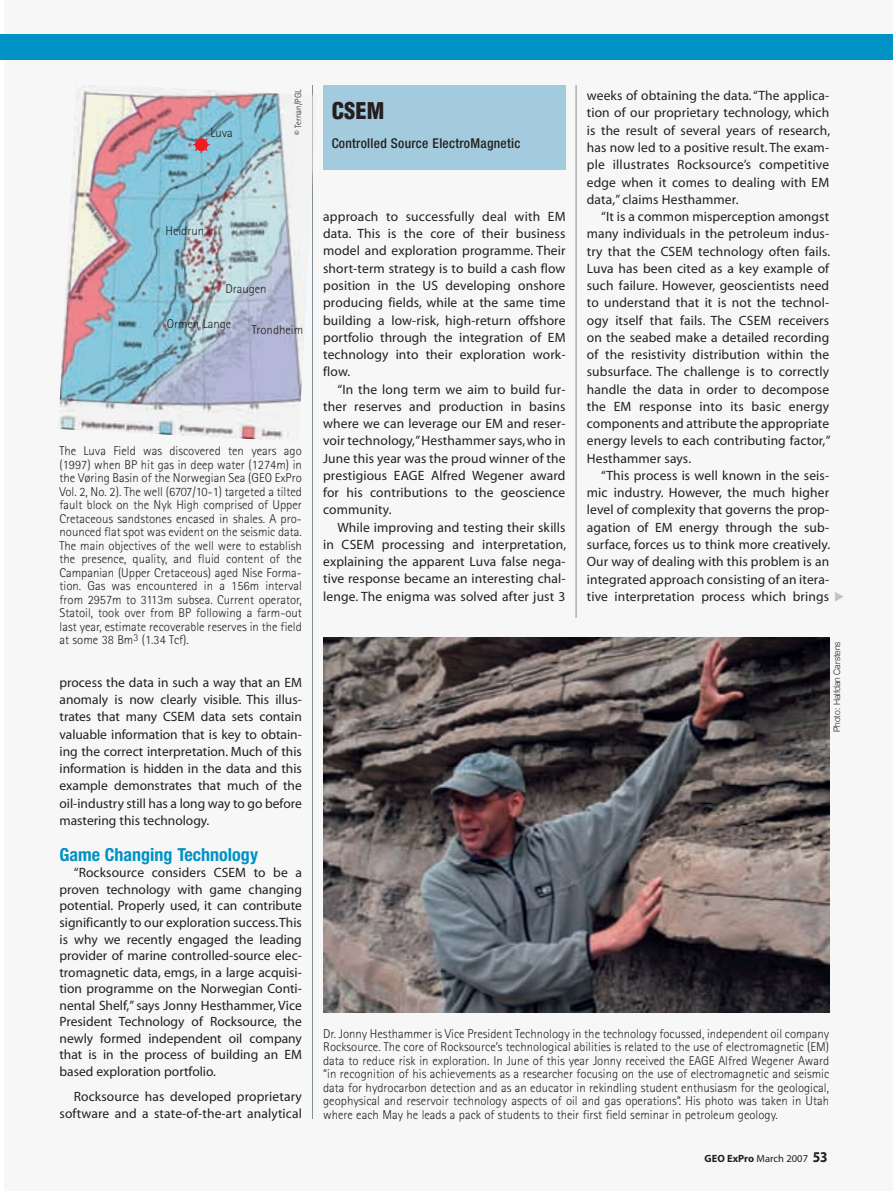
<style>
.page{position:relative;width:893px;height:1191px;background:#fff}
.page>*{position:absolute;margin:0;border:0;box-sizing:border-box;transform-origin:0 0}
.t1{font:900 condensed 22.5px "Helvetica";color:#231f20}
.t2{font:700 condensed 18px "Helvetica Neue LT Std";color:#0092c4}
.t3{font:13.5px/17.2px "Myriad";letter-spacing:.01em;color:#231f20;text-align:justify}
.t4{font:500 condensed 13.5px "Helvetica Neue LT Pro";letter-spacing:.02em;color:#231f20}
.t5{font:300 12.75px/13.5px "Rotis Sans Serif";color:#231f20;text-align:justify}
.t6{font:10.5px "Myriad";color:#231f20}
.t7{font:300 9px "Helvetica Neue";color:#231f20;scale:.95 1}
.t8{font:300 9px "Rotis Sans Serif";color:#231f20}
.s1{font-weight:700}
.s2{font-weight:700;font-size:15px}
</style>
<div class="page">
<div style="left:4px;top:0;width:889px;height:1191px;background:#f7f7f8"></div>
<hr style="left:312px;top:85px;width:1px;height:1033px;background:#828f96">
<hr style="left:576px;top:85px;width:1px;height:533px;background:#828f96">
<img style="left:59px;top:85px;width:254px;height:355px">
<img style="left:312px;top:95px;width:1px;height:87px">
<svg style="left:193px;top:136px;width:17px;height:17px"></svg>
<div style="left:195px;top:139px;width:12px;height:12px;background:#ee1d23;border-radius:50%"></div>
<div style="left:195px;top:138px;width:13px;height:13px;border:1px solid #ee1d23;border-radius:50%"></div>
<div style="left:0;top:34px;width:893px;height:26px;background:#0092c4"></div>
<div style="left:323px;top:85px;width:243px;height:84px;background:#a3cbdd"></div>
<img style="left:323px;top:637px;width:506px;height:375px">
<p class="t5" style="left:210px;top:126px;width:24px">Luva</p>
<p class="t5" style="left:165px;top:224px;width:40px">Heidrun</p>
<p class="t8" style="left:293px;top:135px;width:47px;rotate:-90deg">© Ternan/PGL</p>
<p class="t5" style="left:225px;top:282px;width:43px">Draugen</p>
<p class="t5" style="left:167px;top:317px;width:66px">Ormen Lange</p>
<p class="t5" style="left:252px;top:323px;width:53px">Trondheim</p>
<p class="t5" style="left:60px;top:444px;width:244px">The Luva Field was discovered ten years ago (1997) when BP hit gas in deep water (1274m) in the Vøring Basin of the Norwegian Sea (GEO ExPro Vol. 2, No. 2). The well (6707/10-1) targeted a tilted fault block on the Nyk High comprised of Upper Cretaceous sandstones encased in shales. A pro&shy;nounced flat spot was evident on the seismic data.<br>The main objectives of the well were to establish the presence, quality, and fluid content of the Campanian (Upper Cretaceous) aged Nise Forma&shy;tion. Gas was encountered in a 156m interval from 2957m to 3113m subsea. Current operator, Statoil, took over from BP following a farm-out last year, estimate recoverable reserves in the field at some 38 Bm<sup>3</sup> (1.34 Tcf).</p>
<p class="t3" style="left:60px;top:674px;width:244px">process the data in such a way that an EM anomaly is now clearly visible. This illus&shy;trates that many CSEM data sets contain valuable information that is key to obtain&shy;ing the correct interpretation. Much of this information is hidden in the data and this example demonstrates that much of the oil-industry still has a long way to go before mastering this technology.</p>
<h2 class="t2" style="left:60px;top:843px;width:200px">Game Changing Technology</h2>
<p class="t3" style="left:60px;top:865px;width:244px;line-height:16.5px;text-indent:14px">“Rocksource considers CSEM to be a proven technology with game changing potential. Properly used, it can contribute significantly to our exploration success. This is why we recently engaged the leading provider of marine controlled-source elec&shy;tromagnetic data, emgs, in a large acquisi&shy;tion programme on the Norwegian Conti&shy;nental Shelf,” says Jonny Hesthammer, Vice President Technology of Rocksource, the newly formed independent oil company that is in the process of building an EM based exploration portfolio.</p>
<p class="t3" style="left:60px;top:1088px;width:244px;text-align:right">Rocksource has developed proprietary software and a state-of-the-art analytical</p>
<h1 class="t1" style="left:332px;top:96px;width:54px">CSEM</h1>
<p class="t4" style="left:332px;top:135px;width:190px">Controlled Source ElectroMagnetic</p>
<p class="t3" style="left:323px;top:208px;width:244px">approach to successfully deal with EM data. This is the core of their business model and exploration programme. Their short-term strategy is to build a cash flow position in the US developing onshore producing fields, while at the same time building a low-risk, high-return offshore portfolio through the integration of EM technology into their exploration work&shy;flow.</p>
<p class="t3" style="left:323px;top:381px;width:244px;text-indent:14px">“In the long term we aim to build fur&shy;ther reserves and production in basins where we can leverage our EM and reser&shy;voir technology,” Hesthammer says, who in June this year was the proud winner of the prestigious EAGE Alfred Wegener award for his contributions to the geoscience community.</p>
<p class="t3" style="left:323px;top:519px;width:245px;text-indent:14px">While improving and testing their skills in CSEM processing and interpretation, explaining the apparent Luva false nega&shy;tive response became an interesting chal&shy;lenge. The enigma was solved after just 3</p>
<p class="t3" style="left:587px;top:88px;width:245px">weeks of obtaining the data. “The applica&shy;tion of our proprietary technology, which is the result of several years of research, has now led to a positive result. The exam&shy;ple illustrates Rocksource’s competitive edge when it comes to dealing with EM data,” claims Hesthammer.</p>
<p class="t3" style="left:587px;top:208px;width:245px;text-indent:14px">“It is a common misperception amongst many individuals in the petroleum indus&shy;try that the CSEM technology often fails.<br>Luva has been cited as a key example of such failure. However, geoscientists need to understand that it is not the technol&shy;ogy itself that fails. The CSEM receivers on the seabed make a detailed recording of the resistivity distribution within the subsurface. The challenge is to correctly handle the data in order to decompose the EM response into its basic energy components and attribute the appropriate energy levels to each contributing factor,” Hesthammer says.</p>
<p class="t3" style="left:587px;top:467px;width:245px;text-indent:14px">“This process is well known in the seis&shy;mic industry. However, the much higher level of complexity that governs the prop&shy;agation of EM energy through the sub&shy;surface, forces us to think more creatively.<br>Our way of dealing with this problem is an integrated approach consisting of an itera&shy;tive interpretation process which brings</p>
<p class="t7" style="left:831px;top:732px;width:97px;rotate:-90deg">Photo: Halfdan Carstens</p>
<p class="t5" style="left:323px;top:1026px;width:508px">Dr. Jonny Hesthammer is Vice President Technology in the technology focussed, independent oil company Rocksource. The core of Rocksource’s technological abilities is related to the use of electromagnetic (EM) data to reduce risk in exploration. In June of this year Jonny received the EAGE Alfred Wegener Award “in recognition of his achievements as a researcher focusing on the use of electromagnetic and seismic data for hydrocarbon detection and as an educator in rekindling student enthusiasm for the geological, geophysical and reservoir technology aspects of oil and gas operations“. His photo was taken in Utah where each May he leads a pack of students to their first field seminar in petroleum geology.</p>
<p class="t6" style="left:705px;top:1153px;width:125px"><span class="s1">GEO ExPro</span> March 2007 <span class="s2">53</span></p>
</div>
